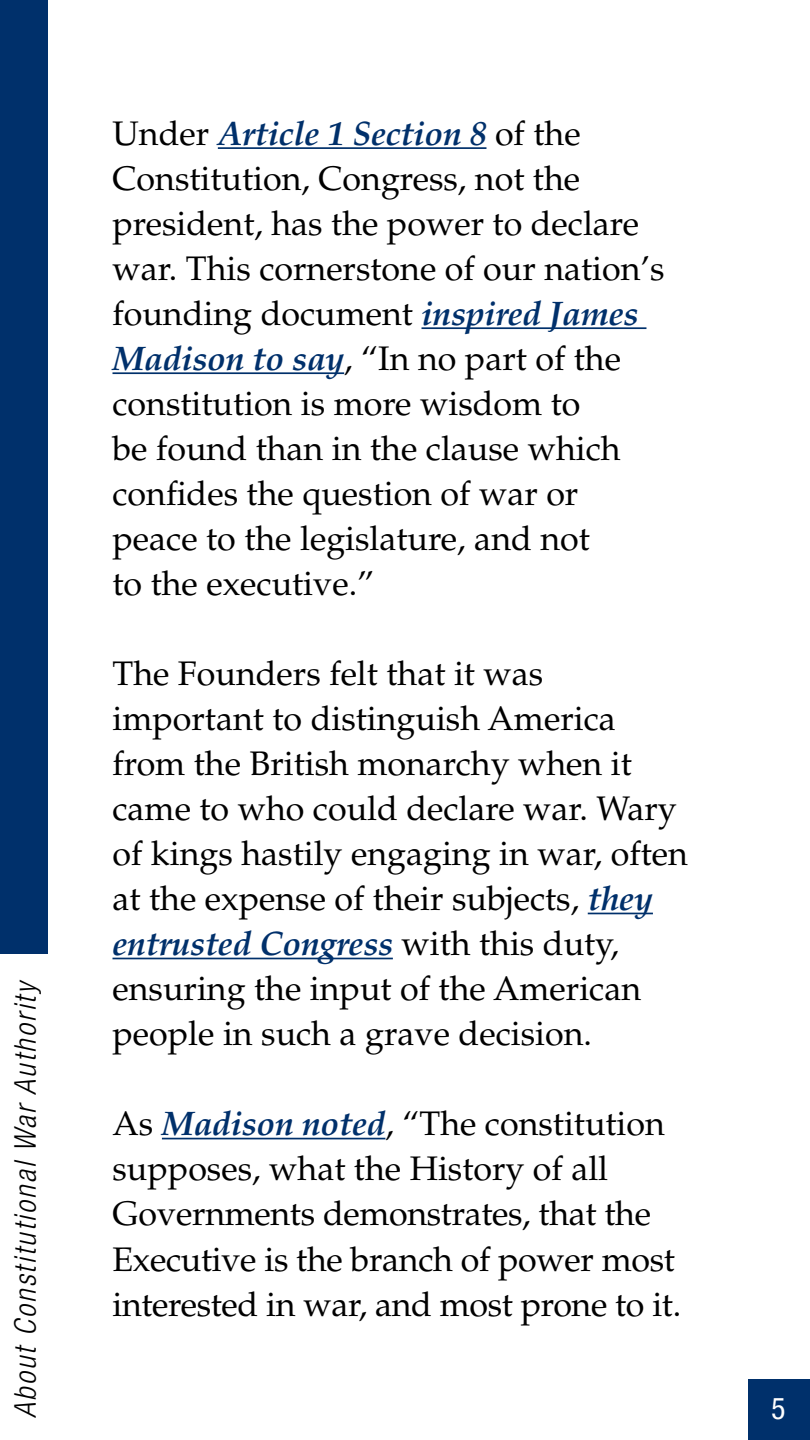
<style>
.page{position:relative;width:810px;height:1440px;background:#fff}
.page>*{position:absolute;margin:0;border:0;box-sizing:border-box;transform-origin:0 0}
.t1{font:34.05px/45px "Palatino LT Std";color:#000}
.t2{font:italic 300 condensed 30px "Helvetica Neue LT Std";color:#000}
.t3{font:condensed 30px "Helvetica Neue LT Std";color:#fff}
.s1{font-weight:700;font-style:italic;color:#00306b}
</style>
<div class="page">
<div style="left:748px;top:1379px;width:62px;height:61px;background:#00306b"></div>
<hr style="left:218px;top:147px;width:268px;height:2px;background:#00306b">
<hr style="left:422px;top:327px;width:224px;height:2px;background:#00306b">
<hr style="left:112px;top:372px;width:232px;height:2px;background:#00306b">
<hr style="left:588px;top:913px;width:65px;height:1px;background:#00306b">
<hr style="left:112px;top:958px;width:281px;height:1px;background:#00306b">
<hr style="left:162px;top:1138px;width:223px;height:1px;background:#00306b">
<div style="left:0;top:0;width:48px;height:954px;background:#00306b"></div>
<p class="t2" style="left:8px;top:1418px;width:440px;rotate:-90deg">About Constitutional War Authority</p>
<p class="t1" style="left:112px;top:111px;width:553px">Under <span class="s1">Article 1 Section 8</span> of the<br>Constitution, Congress, not the president, has the power to declare war. This cornerstone of our nation’s founding document <span class="s1">inspired James<br>Madison to say</span>, “In no part of the constitution is more wisdom to<br>be found than in the clause which confides the question of war or peace to the legislature, and not<br>to the executive.”</p>
<p class="t1" style="left:112px;top:652px;width:577px">The Founders felt that it was important to distinguish America from the British monarchy when it came to who could declare war. Wary of kings hastily engaging in war, often at the expense of their subjects, <span class="s1">they entrusted Congress</span> with this duty, ensuring the input of the American people in such a grave decision.</p>
<p class="t1" style="left:112px;top:1102px;width:570px">As <span class="s1">Madison noted</span>, “The constitution supposes, what the History of all Governments demonstrates, that the Executive is the branch of power most interested in war, and most prone to it.</p>
<p class="t3" style="left:771px;top:1391px;width:16px">5</p>
</div>
